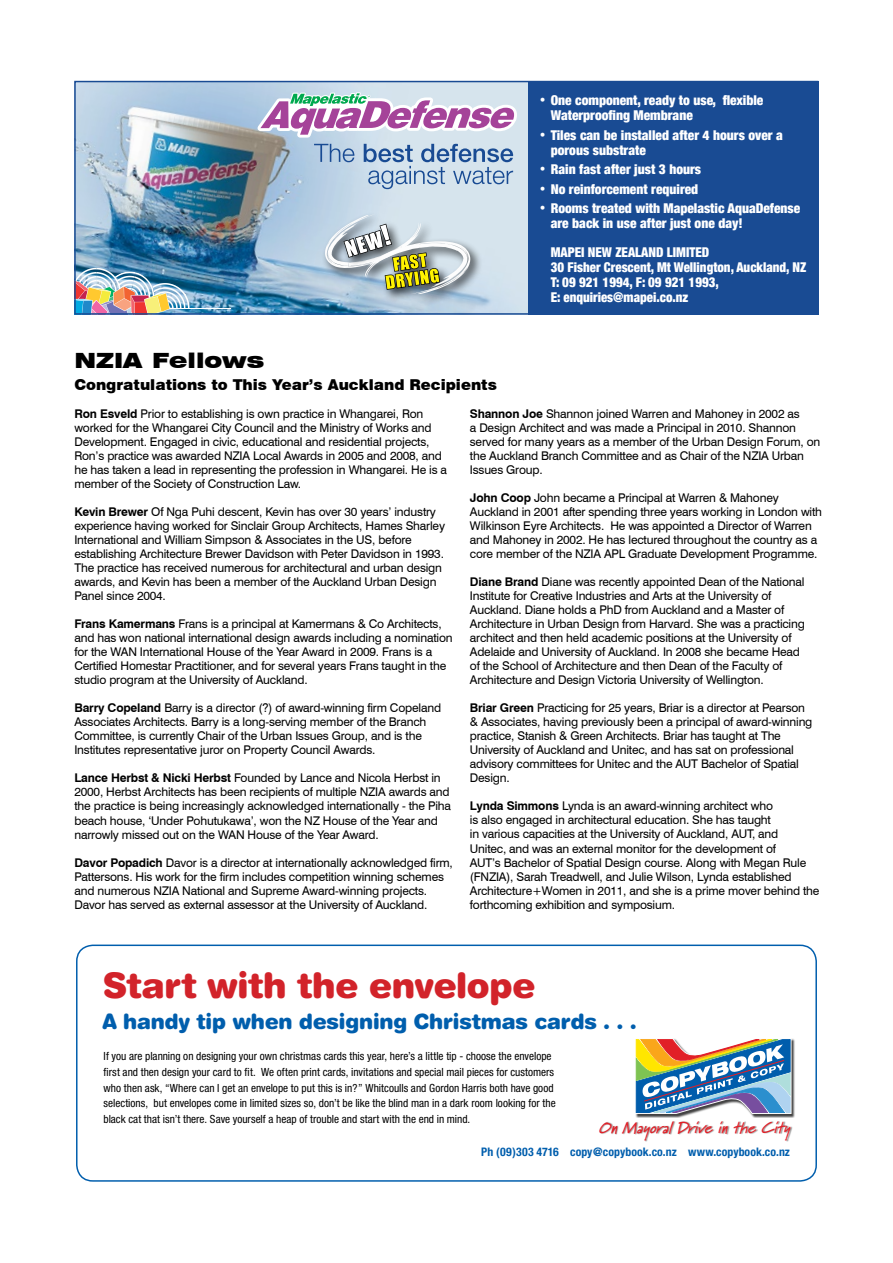
<style>
.page{position:relative;width:893px;height:1263px;background:#fff}
.page>*{position:absolute;margin:0;border:0;box-sizing:border-box;transform-origin:0 0}
.t1{font:900 35.25px "Helvetica Rounded";letter-spacing:-.015em;color:#d2232a}
.t2{font:900 21.15px "Helvetica Rounded";letter-spacing:-.01em;color:#005ead}
.t3{font:900 expanded 21px "Swiss 721 BT";color:#000}
.t4{font:italic 700 15.75px "Marydale";color:#e31f27}
.t5{font:900 15px "Swiss 721 BT";color:#000}
.t6{font:900 condensed 13.5px/15px "Helvetica Neue";color:#fff}
.t7{font:900 condensed 13.5px/15px "Helvetica Neue";color:#fff;scale:.96 1}
.t8{font:12px/14.1px "Swiss 721 BT";letter-spacing:-.015em;color:#000}
.t9{font:700 condensed 11.85px "Helvetica Neue";letter-spacing:.005em;color:#005ead}
.t10{font:condensed 11.25px/15.8px "Helvetica Neue";color:#000}
.s1{font-size:19.5px}
.s2{font-weight:700}
</style>
<div class="page">
<div style="left:635px;top:1038px;width:161px;height:80px;background:#000;opacity:.75"></div>
<svg style="left:635px;top:1038px;width:156px;height:76px"></svg>
<div style="left:599px;top:1121px;width:193px;height:21px;background:#000;opacity:.4"></div>
<div style="left:76px;top:944px;width:741px;height:238px;border:1px solid #005ead;border-radius:16px"></div>
<img style="left:77px;top:84px;width:451px;height:228px">
<div style="left:528px;top:81px;width:290px;height:234px;background:#194b93"></div>
<svg style="left:257px;top:92px;width:260px;height:46px"></svg>
<div style="left:321px;top:211px;width:162px;height:95px;background:#000;opacity:.75"></div>
<img style="left:325px;top:215px;width:46px;height:53px">
<svg style="left:344px;top:224px;width:105px;height:66px;background:#b7c2ca"></svg>
<img style="left:363px;top:242px;width:105px;height:46px">
<svg style="left:314px;top:144px;width:41px;height:18px"></svg>
<svg style="left:364px;top:144px;width:149px;height:45px;background:#a6bdd6"></svg>
<hr style="left:165px;top:308px;width:66px;height:1px;background:#fff">
<img style="left:77px;top:268px;width:113px;height:44px">
<div style="left:74px;top:81px;width:744px;height:234px;border:2px solid #194b93"></div>
<h3 class="t3" style="left:74px;top:348px;width:192px">NZIA Fellows</h3>
<p class="t5" style="left:74px;top:375px;width:424px">Congratulations to This Year’s Auckland Recipients</p>
<p class="t6" style="left:551px;top:93px;width:214px;text-indent:-10px"><span class="s1">·</span> One component, ready to use, flexible<br>Waterproofing Membrane</p>
<p class="t6" style="left:551px;top:127px;width:234px;text-indent:-10px"><span class="s1">·</span> Tiles can be installed after 4 hours over a porous substrate</p>
<p class="t6" style="left:540px;top:159px;width:262px;line-height:19.5px"><span class="s1">·</span> Rain fast after just 3 hours<br><span class="s1">·</span> No reinforcement required<br><span class="s1">·</span> Rooms treated with Mapelastic AquaDefense</p>
<p class="t6" style="left:551px;top:209px;width:193px;line-height:29.1px">are back in use after just one day!<br>MAPEI NEW ZEALAND LIMITED</p>
<p class="t7" style="left:551px;top:260px;width:268px">30 Fisher Crescent, Mt Wellington, Auckland, NZ<br>T: 09 921 1994, F: 09 921 1993,<br>E: enquiries@mapei.co.nz</p>
<p class="t8" style="left:74px;top:406px;width:374px"><span class="s2">Ron Esveld</span> Prior to establishing is own practice in Whangarei, Ron worked for the Whangarei City Council and the Ministry of Works and Development. Engaged in civic, educational and residential projects, Ron’s practice was awarded NZIA Local Awards in 2005 and 2008, and he has taken a lead in representing the profession in Whangarei. He is a member of the Society of Construction Law.</p>
<p class="t8" style="left:74px;top:504px;width:372px"><span class="s2">Kevin Brewer</span> Of Nga Puhi descent, Kevin has over 30 years’ industry experience having worked for Sinclair Group Architects, Hames Sharley International and William Simpson &amp; Associates in the US, before establishing Architecture Brewer Davidson with Peter Davidson in 1993.<br>The practice has received numerous for architectural and urban design awards, and Kevin has been a member of the Auckland Urban Design Panel since 2004.</p>
<p class="t8" style="left:74px;top:617px;width:380px"><span class="s2">Frans Kamermans</span> Frans is a principal at Kamermans &amp; Co Architects, and has won national international design awards including a nomination for the WAN International House of the Year Award in 2009. Frans is a Certified Homestar Practitioner, and for several years Frans taught in the studio program at the University of Auckland.</p>
<p class="t8" style="left:74px;top:701px;width:368px"><span class="s2">Barry Copeland</span> Barry is a director (?) of award-winning firm Copeland Associates Architects. Barry is a long-serving member of the Branch Committee, is currently Chair of the Urban Issues Group, and is the Institutes representative juror on Property Council Awards.</p>
<p class="t8" style="left:74px;top:771px;width:378px"><span class="s2">Lance Herbst &amp; Nicki Herbst</span> Founded by Lance and Nicola Herbst in 2000, Herbst Architects has been recipients of multiple NZIA awards and the practice is being increasingly acknowledged internationally - the Piha beach house, ‘Under Pohutukawa’, won the NZ House of the Year and narrowly missed out on the WAN House of the Year Award.</p>
<p class="t8" style="left:74px;top:855px;width:380px"><span class="s2">Davor Popadich</span> Davor is a director at internationally acknowledged firm, Pattersons. His work for the firm includes competition winning schemes and numerous NZIA National and Supreme Award-winning projects.<br>Davor has served as external assessor at the University of Auckland.</p>
<p class="t8" style="left:470px;top:406px;width:352px"><span class="s2">Shannon Joe</span> Shannon joined Warren and Mahoney in 2002 as<br>a Design Architect and was made a Principal in 2010. Shannon served for many years as a member of the Urban Design Forum, on the Auckland Branch Committee and as Chair of the NZIA Urban Issues Group.</p>
<p class="t8" style="left:470px;top:490px;width:354px"><span class="s2">John Coop</span> John became a Principal at Warren &amp; Mahoney Auckland in 2001 after spending three years working in London with Wilkinson Eyre Architects. He was appointed a Director of Warren and Mahoney in 2002. He has lectured throughout the country as a core member of the NZIA APL Graduate Development Programme.</p>
<p class="t8" style="left:470px;top:574px;width:336px"><span class="s2">Diane Brand</span> Diane was recently appointed Dean of the National Institute for Creative Industries and Arts at the University of Auckland. Diane holds a PhD from Auckland and a Master of Architecture in Urban Design from Harvard. She was a practicing architect and then held academic positions at the University of Adelaide and University of Auckland. In 2008 she became Head of the School of Architecture and then Dean of the Faculty of Architecture and Design Victoria University of Wellington.</p>
<p class="t8" style="left:470px;top:701px;width:344px"><span class="s2">Briar Green</span> Practicing for 25 years, Briar is a director at Pearson &amp; Associates, having previously been a principal of award-winning practice, Stanish &amp; Green Architects. Briar has taught at The University of Auckland and Unitec, and has sat on professional advisory committees for Unitec and the AUT Bachelor of Spatial Design.</p>
<p class="t8" style="left:470px;top:799px;width:351px"><span class="s2">Lynda Simmons</span> Lynda is an award-winning architect who<br>is also engaged in architectural education. She has taught<br>in various capacities at the University of Auckland, AUT, and<br>Unitec, and was an external monitor for the development of<br>AUT’s Bachelor of Spatial Design course. Along with Megan Rule (FNZIA), Sarah Treadwell, and Julie Wilson, Lynda established Architecture+Women in 2011, and she is a prime mover behind the forthcoming exhibition and symposium.</p>
<h1 class="t1" style="left:102px;top:962px;width:435px">Start with the envelope</h1>
<h2 class="t2" style="left:102px;top:1008px;width:536px">A handy tip when designing Christmas cards . . .</h2>
<p class="t10" style="left:104px;top:1048px;width:454px">If you are planning on designing your own christmas cards this year, here’s a little tip - choose the envelope first and then design your card to fit. We often print cards, invitations and special mail pieces for customers who then ask, “Where can I get an envelope to put this is in?” Whitcoulls and Gordon Harris both have good selections, but envelopes come in limited sizes so, don’t be like the blind man in a dark room looking for the black cat that isn’t there. Save yourself a heap of trouble and start with the end in mind.</p>
<h3 class="t4" style="left:598px;top:1118px;width:198px">On Mayoral Drive in the City</h3>
<p class="t9" style="left:481px;top:1144px;width:310px">Ph (09)303 4716 copy@copybook.co.nz www.copybook.co.nz</p>
</div>
